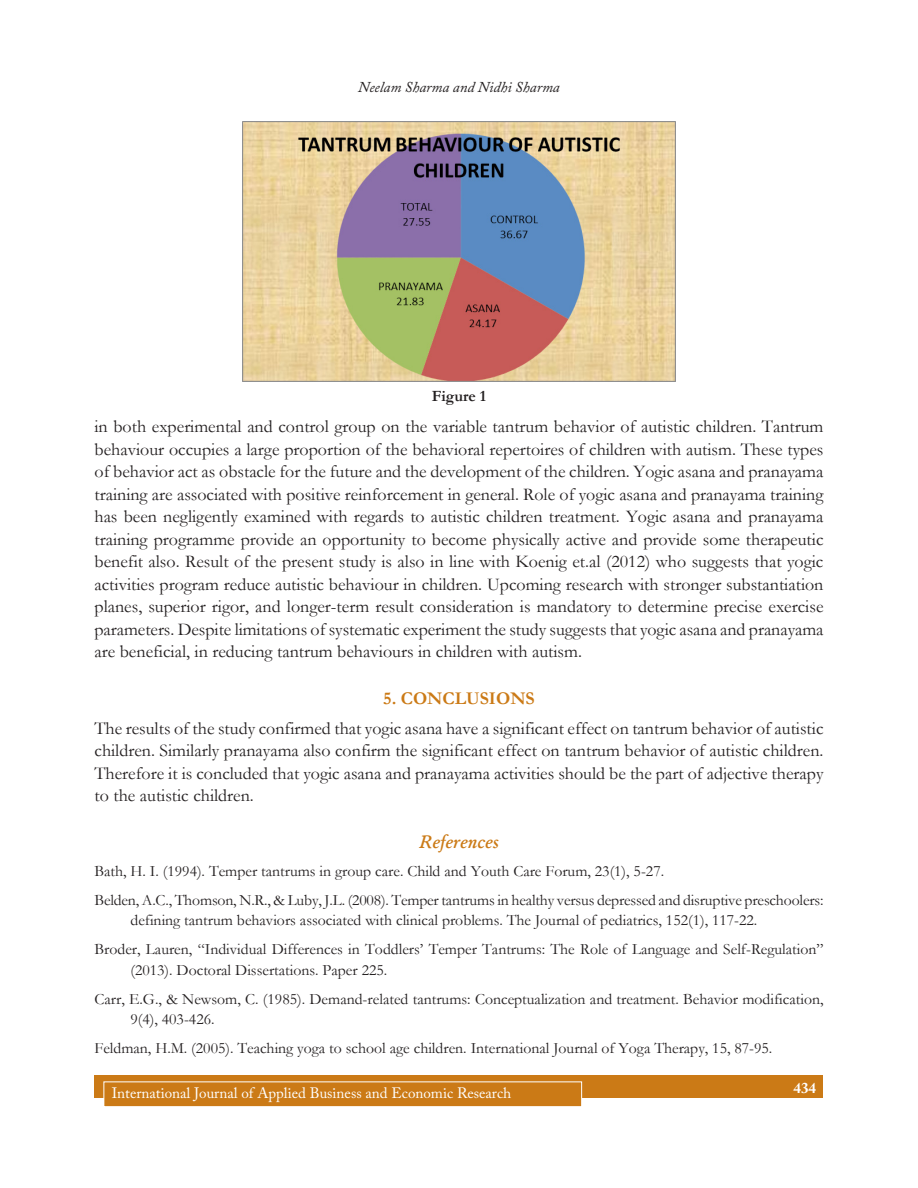
<style>
.page{position:relative;width:918px;height:1188px;background:#fff}
.page>*{position:absolute;margin:0;border:0;box-sizing:border-box;transform-origin:0 0}
.Body_text{font:18px/22.5px "Garamond";color:#231f20;text-align:justify}
.Subhead_1{font:700 18px "Garamond";color:#cb7a16}
.Subhead_a{font:italic 600 18px "Garamond";color:#cb7a16}
.References_Listing{font:15.75px/20.2px "Garamond";color:#231f20}
.t1{font:700 15.75px "Garamond";color:#231f20}
.t2{font:15px "Adobe Caslon Pro";color:#fff}
.t3{font:italic 15px "Adobe Caslon Pro";color:#231f20}
.t4{font:700 15px "Adobe Caslon Pro";color:#fff}
</style>
<div class="page">
<div style="left:94px;top:1076px;width:730px;height:22px;background:#cb7a16"></div>
<div style="left:104px;top:1082px;width:478px;height:25px;background:#cb7a16"></div>
<div style="left:104px;top:1082px;width:478px;height:25px;border:1px solid #fff"></div>
<img style="left:242px;top:122px;width:434px;height:260px">
<p class="t3" style="left:358px;top:78px;width:203px">Neelam Sharma and Nidhi Sharma</p>
<p class="t1" style="left:432px;top:385px;width:56px">Figure 1</p>
<p class="Body_text" style="left:94px;top:415px;width:731px">in both experimental and control group on the variable tantrum behavior of autistic children. Tantrum behaviour occupies a large proportion of the behavioral repertoires of children with autism. These types of behavior act as obstacle for the future and the development of the children. Yogic asana and pranayama training are associated with positive reinforcement in general. Role of yogic asana and pranayama training has been negligently examined with regards to autistic children treatment. Yogic asana and pranayama training programme provide an opportunity to become physically active and provide some therapeutic benefit also. Result of the present study is also in line with Koenig et.al (2012) who suggests that yogic activities program reduce autistic behaviour in children. Upcoming research with stronger substantiation planes, superior rigor, and longer-term result consideration is mandatory to determine precise exercise parameters. Despite limitations of systematic experiment the study suggests that yogic asana and pranayama are beneficial, in reducing tantrum behaviours in children with autism.</p>
<p class="Subhead_1" style="left:383px;top:686px;width:32px">5. CONCLUS</p>
<p class="Subhead_1" style="left:489px;top:686px;width:21px">IONS</p>
<p class="Body_text" style="left:94px;top:716px;width:731px">The results of the study confirmed that yogic asana have a significant effect on tantrum behavior of autistic children. Similarly pranayama also confirm the significant effect on tantrum behavior of autistic children.<br>Therefore it is concluded that yogic asana and pranayama activities should be the part of adjective therapy to the autistic children.</p>
<p class="Subhead_a" style="left:419px;top:830px;width:81px">References</p>
<p class="References_Listing" style="left:94px;top:860px;width:571px">Bath, H. I. (1994). Temper tantrums in group care. Child and Youth Care Forum, 23(1), 5-27.</p>
<p class="References_Listing" style="left:130px;top:889px;width:695px;text-indent:-36px">Belden, A.C., Thomson, N.R., &amp; Luby, J.L. (2008). Temper tantrums in healthy versus depressed and disruptive preschoolers: defining tantrum behaviors associated with clinical problems. The Journal of pediatrics, 152(1), 117-22.</p>
<p class="References_Listing" style="left:130px;top:939px;width:695px;text-indent:-36px">Broder, Lauren, “Individual Differences in Toddlers’ Temper Tantrums: The Role of Language and Self-Regulation” (2013). Doctoral Dissertations. Paper 225.</p>
<p class="References_Listing" style="left:130px;top:988px;width:695px;text-indent:-36px">Carr, E.G., &amp; Newsom, C. (1985). Demand-related tantrums: Conceptualization and treatment. Behavior modification,<br>9(4), 403-426.</p>
<p class="References_Listing" style="left:94px;top:1038px;width:679px">Feldman, H.M. (2005). Teaching yoga to school age children. International Journal of Yoga Therapy, 15, 87-95.</p>
<p class="t2" style="left:112px;top:1084px;width:401px">International Journal of Applied Business and Economic Research</p>
<p class="t4" style="left:794px;top:1079px;width:24px">434</p>
</div>
